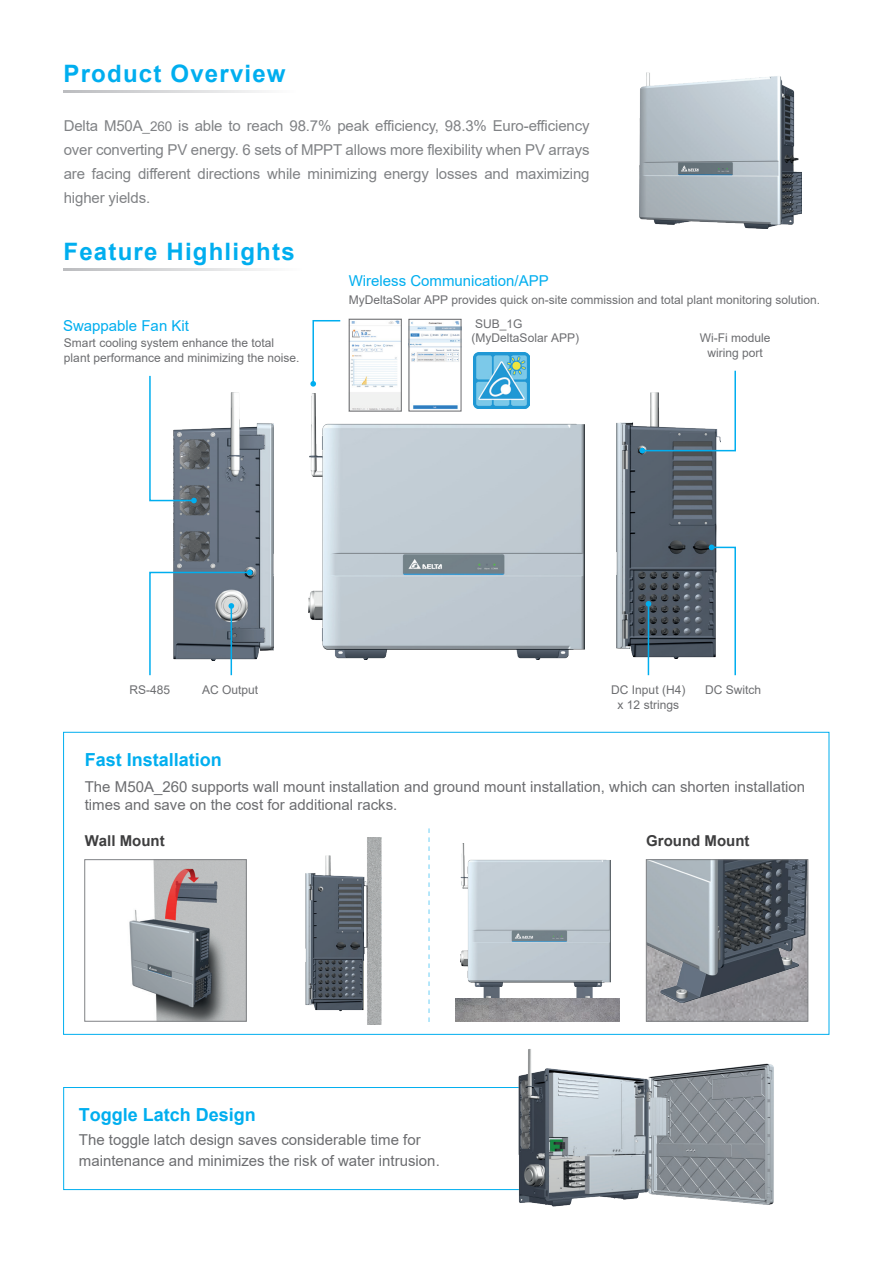
<style>
.page{position:relative;width:893px;height:1263px;background:#fff}
.page>*{position:absolute;margin:0;border:0;box-sizing:border-box;transform-origin:0 0}
.t1{font:700 24px "Arial";letter-spacing:.05em;color:#00aeef}
.t2{font:700 18px "Arial";color:#00aeef}
.t3{font:15px/21px "Arial";color:#6c6d70}
.t4{font:15px/24px "Arial";letter-spacing:-.01em;color:#808285;text-align:justify}
.t5{font:15px "Arial";color:#00aeef}
.t6{font:700 15px "Arial";color:#3e3e3f}
.t7{font:12px/15px "Arial";color:#6c6d70}
.s1{font-size:13.5px}
</style>
<div class="page">
<img style="left:648px;top:1002px;width:158px;height:18px">
<img style="left:648px;top:861px;width:158px;height:141px">
<img style="left:129px;top:861px;width:116px;height:159px">
<img style="left:616px;top:422px;width:101px;height:237px">
<img style="left:173px;top:392px;width:100px;height:268px">
<img style="left:474px;top:353px;width:55px;height:40px">
<div style="left:310px;top:383px;width:6px;height:7px;border:2px solid #fff;border-radius:50%"></div>
<svg style="left:310px;top:320px;width:31px;height:69px"></svg>
<img style="left:411px;top:321px;width:48px;height:41px">
<img style="left:351px;top:319px;width:51px;height:74px">
<div style="left:349px;top:319px;width:52px;height:92px;border:1px solid #6c6d70"></div>
<svg style="left:639px;top:370px;width:97px;height:83px"></svg>
<svg style="left:709px;top:544px;width:27px;height:132px"></svg>
<svg style="left:149px;top:375px;width:48px;height:128px"></svg>
<svg style="left:149px;top:570px;width:104px;height:106px"></svg>
<hr style="left:648px;top:604px;width:1px;height:71px;background:#00aeef">
<svg style="left:646px;top:601px;width:5px;height:6px"></svg>
<svg style="left:429px;top:828px;width:1px;height:194px"></svg>
<div style="left:84px;top:859px;width:163px;height:163px;border:1px solid #808285"></div>
<div style="left:646px;top:859px;width:162px;height:163px;border:1px solid #808285"></div>
<img style="left:305px;top:838px;width:77px;height:186px">
<img style="left:308px;top:393px;width:277px;height:267px">
<img style="left:461px;top:986px;width:149px;height:13px">
<img style="left:456px;top:999px;width:163px;height:22px">
<img style="left:639px;top:72px;width:163px;height:156px">
<img style="left:461px;top:844px;width:149px;height:142px">
<svg style="left:64px;top:90px;width:198px;height:2px"></svg>
<svg style="left:64px;top:269px;width:204px;height:2px"></svg>
<div style="left:63px;top:1087px;width:678px;height:103px;border:1px solid #00aeef"></div>
<img style="left:510px;top:1049px;width:264px;height:158px">
<h1 class="t1" style="left:64px;top:56px;width:224px">Product Overview</h1>
<p class="t4" style="left:64px;top:114px;width:527px">Delta M50A<span class="s1">_260</span> is able to reach 98.7% peak efficiency, 98.3% Euro-efficiency over converting PV energy. 6 sets of MPPT allows more flexibility when PV arrays are facing different directions while minimizing energy losses and maximizing higher yields.</p>
<h1 class="t1" style="left:64px;top:235px;width:233px">Feature Highlights</h1>
<p class="t5" style="left:349px;top:271px;width:202px">Wireless Communication/APP</p>
<p class="t7" style="left:349px;top:292px;width:473px">MyDeltaSolar APP provides quick on-site commission and total plant monitoring solution.</p>
<p class="t5" style="left:63px;top:315px;width:127px">Swappable Fan Kit</p>
<p class="t7" style="left:472px;top:317px;width:109px;line-height:13.8px">SUB_1G (MyDeltaSolar APP)</p>
<p class="t7" style="left:64px;top:335px;width:237px">Smart cooling system enhance the total plant performance and minimizing the noise.</p>
<p class="t7" style="left:700px;top:330px;width:72px;text-align:center">Wi-Fi module wiring port</p>
<p class="t7" style="left:611px;top:682px;width:76px;text-align:center">DC Input (H4) x 12 strings</p>
<p class="t7" style="left:130px;top:682px;width:42px">RS-485</p>
<p class="t7" style="left:202px;top:682px;width:58px">AC Output</p>
<p class="t7" style="left:705px;top:682px;width:58px">DC Switch</p>
<h2 class="t2" style="left:85px;top:747px;width:139px">Fast Installation</h2>
<p class="t3" style="left:85px;top:777px;width:722px;line-height:18px">The M50A_260 supports wall mount installation and ground mount installation, which can shorten installation times and save on the cost for additional racks.</p>
<p class="t6" style="left:85px;top:830px;width:81px">Wall Mount</p>
<p class="t6" style="left:646px;top:830px;width:105px">Ground Mount</p>
<h2 class="t2" style="left:79px;top:1102px;width:179px">Toggle Latch Design</h2>
<p class="t3" style="left:79px;top:1129px;width:362px">The toggle latch design saves considerable time for maintenance and minimizes the risk of water intrusion.</p>
</div>
